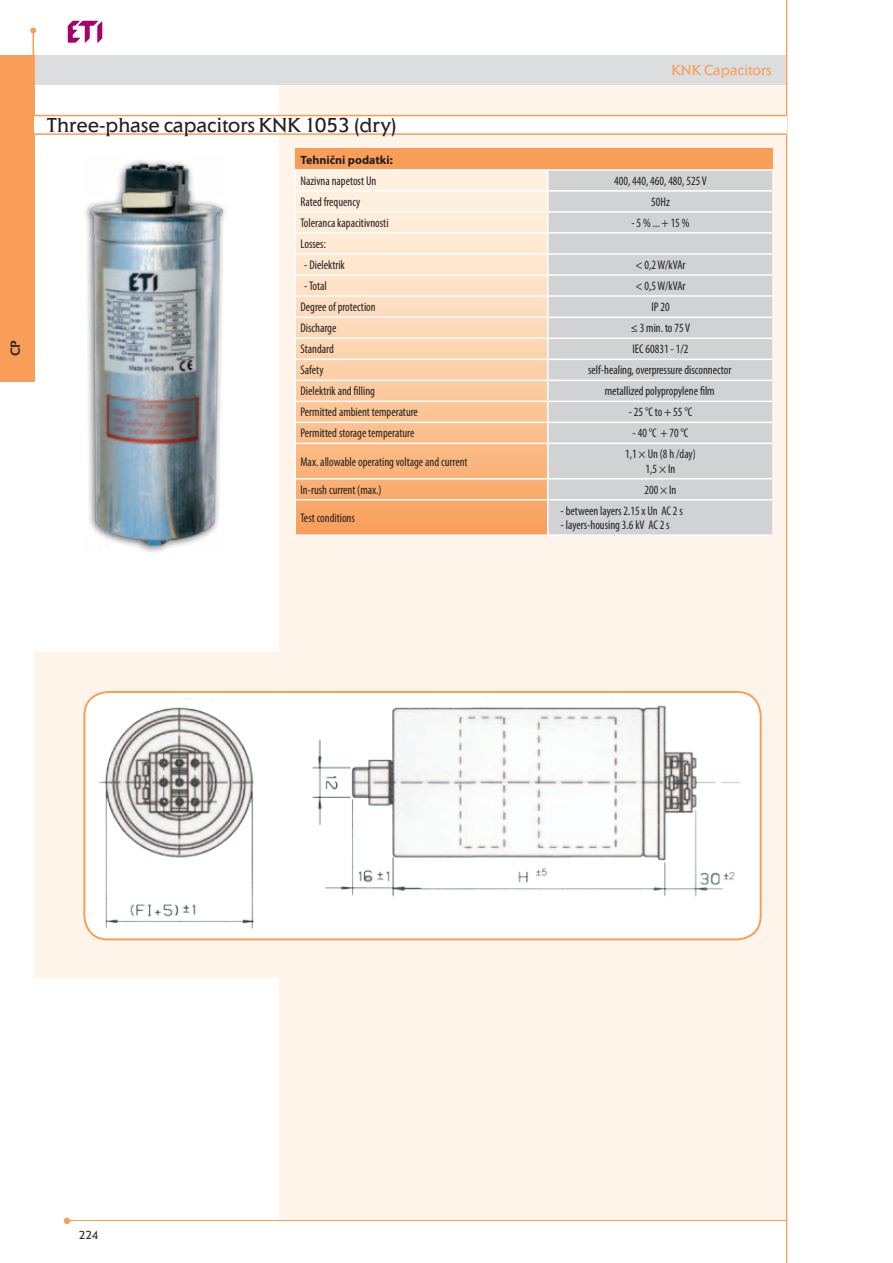
<style>
.page{position:relative;width:893px;height:1263px;background:#fff}
.page>*{position:absolute;margin:0;border:0;box-sizing:border-box;transform-origin:0 0}
.naslov{font:21px "Elan Itc TEE";color:#231f20}
.pomarancz_naglowek{font:15px "Elan Itc TEE";color:#f89e58}
.t1{font:500 13.5px "Elan SC Itc TEE";color:#231f20}
.zastosowanie{font:condensed 12.6px "Myriad Pro";color:#231f20;scale:.95 1}
.tabela_glava{font:700 12px "Myriad Pro";color:#231f20}
.t2{font:12px "Elan Itc TEE";color:#231f20}
</style>
<div class="page">
<div style="left:279px;top:85px;width:507px;height:1135px;background:#fef4ea"></div>
<svg style="left:68px;top:21px;width:34px;height:22px"></svg>
<div style="left:31px;top:55px;width:756px;height:30px;background:#dcdddf"></div>
<svg style="left:64px;top:1218px;width:6px;height:6px"></svg>
<div style="left:0;top:55px;width:34px;height:327px;background:#f89e58"></div>
<svg style="left:30px;top:28px;width:6px;height:27px"></svg>
<hr style="left:66px;top:1220px;width:721px;height:1px;background:#f89e58">
<hr style="left:786px;top:0;width:1px;height:1263px;background:#f89e58">
<div style="left:34px;top:653px;width:252px;height:325px;background:#fef4ea"></div>
<div style="left:84px;top:692px;width:677px;height:247px;background:#fff;border-radius:24px"></div>
<div style="left:83px;top:691px;width:679px;height:249px;border:2px solid #f89e58;border-radius:24px"></div>
<img style="left:99px;top:700px;width:640px;height:229px">
<img style="left:85px;top:160px;width:143px;height:392px">
<div style="left:295px;top:149px;width:478px;height:21px;background:#f89e58"></div>
<svg style="left:296px;top:186px;width:251px;height:348px"></svg>
<div style="left:548px;top:171px;width:224px;height:363px;background:#d1d2d4"></div>
<hr style="left:548px;top:169px;width:226px;height:2px;background:#fff">
<hr style="left:294px;top:190px;width:254px;height:2px;background:#fff">
<hr style="left:548px;top:190px;width:226px;height:2px;background:#fff">
<hr style="left:294px;top:211px;width:254px;height:2px;background:#fff">
<hr style="left:548px;top:211px;width:226px;height:2px;background:#fff">
<hr style="left:294px;top:232px;width:254px;height:2px;background:#fff">
<hr style="left:548px;top:232px;width:226px;height:2px;background:#fff">
<hr style="left:294px;top:253px;width:254px;height:2px;background:#fff">
<hr style="left:548px;top:253px;width:226px;height:2px;background:#fff">
<hr style="left:294px;top:274px;width:254px;height:2px;background:#fff">
<svg style="left:294px;top:171px;width:2px;height:124px"></svg>
<hr style="left:548px;top:274px;width:226px;height:2px;background:#fff">
<svg style="left:772px;top:171px;width:2px;height:124px"></svg>
<hr style="left:294px;top:295px;width:254px;height:2px;background:#fff">
<hr style="left:294px;top:297px;width:2px;height:20px;background:#fff">
<hr style="left:548px;top:295px;width:226px;height:2px;background:#fff">
<hr style="left:772px;top:297px;width:2px;height:20px;background:#fff">
<hr style="left:294px;top:317px;width:254px;height:1px;background:#fff">
<hr style="left:294px;top:318px;width:2px;height:20px;background:#fff">
<hr style="left:548px;top:317px;width:226px;height:1px;background:#fff">
<hr style="left:772px;top:318px;width:2px;height:20px;background:#fff">
<hr style="left:294px;top:338px;width:254px;height:1px;background:#fff">
<hr style="left:294px;top:339px;width:2px;height:20px;background:#fff">
<hr style="left:548px;top:338px;width:226px;height:1px;background:#fff">
<hr style="left:772px;top:339px;width:2px;height:20px;background:#fff">
<hr style="left:294px;top:359px;width:254px;height:1px;background:#fff">
<hr style="left:294px;top:360px;width:2px;height:20px;background:#fff">
<hr style="left:548px;top:359px;width:226px;height:1px;background:#fff">
<hr style="left:772px;top:360px;width:2px;height:20px;background:#fff">
<hr style="left:294px;top:380px;width:254px;height:1px;background:#fff">
<hr style="left:294px;top:381px;width:2px;height:20px;background:#fff">
<hr style="left:548px;top:380px;width:226px;height:1px;background:#fff">
<hr style="left:772px;top:381px;width:2px;height:20px;background:#fff">
<hr style="left:294px;top:401px;width:254px;height:1px;background:#fff">
<hr style="left:294px;top:402px;width:2px;height:20px;background:#fff">
<hr style="left:548px;top:401px;width:226px;height:1px;background:#fff">
<hr style="left:772px;top:402px;width:2px;height:20px;background:#fff">
<hr style="left:294px;top:422px;width:254px;height:1px;background:#fff">
<hr style="left:294px;top:423px;width:2px;height:20px;background:#fff">
<hr style="left:548px;top:422px;width:226px;height:1px;background:#fff">
<svg style="left:547px;top:171px;width:1px;height:271px"></svg>
<hr style="left:772px;top:423px;width:2px;height:20px;background:#fff">
<hr style="left:294px;top:443px;width:254px;height:1px;background:#fff">
<hr style="left:294px;top:444px;width:2px;height:34px;background:#fff">
<hr style="left:548px;top:443px;width:226px;height:1px;background:#fff">
<hr style="left:547px;top:444px;width:1px;height:34px;background:#fff">
<hr style="left:772px;top:444px;width:2px;height:34px;background:#fff">
<hr style="left:294px;top:478px;width:254px;height:1px;background:#fff">
<hr style="left:294px;top:479px;width:2px;height:20px;background:#fff">
<hr style="left:548px;top:478px;width:226px;height:1px;background:#fff">
<svg style="left:547px;top:480px;width:1px;height:19px"></svg>
<hr style="left:772px;top:479px;width:2px;height:20px;background:#fff">
<hr style="left:294px;top:499px;width:254px;height:1px;background:#fff">
<hr style="left:294px;top:500px;width:2px;height:34px;background:#fff">
<hr style="left:548px;top:499px;width:226px;height:1px;background:#fff">
<hr style="left:547px;top:500px;width:1px;height:34px;background:#fff">
<hr style="left:772px;top:500px;width:2px;height:34px;background:#fff">
<hr style="left:294px;top:534px;width:254px;height:2px;background:#fff">
<hr style="left:548px;top:534px;width:226px;height:2px;background:#fff">
<hr style="left:294px;top:169px;width:254px;height:2px;background:#fff">
<div style="left:34px;top:116px;width:753px;height:18px;background:#fff"></div>
<hr style="left:34px;top:115px;width:753px;height:1px;background:#f89e58">
<hr style="left:34px;top:133px;width:753px;height:2px;background:#f89e58">
<p class="t1" style="left:7px;top:356px;width:17px;rotate:-90deg">CP</p>
<p class="pomarancz_naglowek" style="left:671px;top:61px;width:102px">KNK Capacitors</p>
<p class="naslov" style="left:47px;top:112px;width:352px">Three-phase capacitors KNK 1053 (dry)</p>
<p class="tabela_glava" style="left:300px;top:152px;width:94px">Tehnični podatki:</p>
<p class="zastosowanie" style="left:300px;top:173px;width:81px">Nazivna napetost Un</p>
<p class="zastosowanie" style="left:300px;top:194px;width:65px">Rated frequency</p>
<p class="zastosowanie" style="left:300px;top:215px;width:94px">Toleranca kapacitivnosti</p>
<p class="zastosowanie" style="left:300px;top:236px;width:28px">Losses:</p>
<p class="zastosowanie" style="left:304px;top:257px;width:44px">- Dielektrik</p>
<p class="zastosowanie" style="left:304px;top:278px;width:25px">- Total</p>
<p class="zastosowanie" style="left:300px;top:299px;width:81px">Degree of protection</p>
<p class="zastosowanie" style="left:300px;top:321px;width:39px">Discharge</p>
<p class="zastosowanie" style="left:300px;top:342px;width:37px">Standard</p>
<p class="zastosowanie" style="left:300px;top:363px;width:26px">Safety</p>
<p class="zastosowanie" style="left:588px;top:363px;width:152px">self-healing, overpressure disconnector</p>
<p class="zastosowanie" style="left:300px;top:384px;width:80px">Dielektrik and filling</p>
<p class="zastosowanie" style="left:605px;top:384px;width:117px">metallized polypropylene film</p>
<p class="zastosowanie" style="left:300px;top:405px;width:125px">Permitted ambient temperature</p>
<p class="zastosowanie" style="left:300px;top:426px;width:121px">Permitted storage temperature</p>
<p class="zastosowanie" style="left:300px;top:454px;width:177px">Max. allowable operating voltage and current</p>
<p class="zastosowanie" style="left:300px;top:482px;width:87px">In-rush current (max.)</p>
<p class="zastosowanie" style="left:300px;top:510px;width:59px">Test conditions</p>
<p class="zastosowanie" style="left:614px;top:173px;width:99px">400, 440, 460, 480, 525 V</p>
<p class="zastosowanie" style="left:651px;top:194px;width:21px">50Hz</p>
<p class="zastosowanie" style="left:631px;top:215px;width:63px">- 5 % ... + 15 %</p>
<p class="zastosowanie" style="left:635px;top:257px;width:54px">&lt; 0,2 W/kVAr</p>
<p class="zastosowanie" style="left:635px;top:278px;width:54px">&lt; 0,5 W/kVAr</p>
<p class="zastosowanie" style="left:651px;top:299px;width:21px">IP 20</p>
<p class="zastosowanie" style="left:631px;top:321px;width:64px">≤ 3 min. to 75 V</p>
<p class="zastosowanie" style="left:633px;top:342px;width:60px">IEC 60831 - 1/2</p>
<p class="zastosowanie" style="left:629px;top:405px;width:68px">- 25 °C to + 55 °C</p>
<p class="zastosowanie" style="left:632px;top:426px;width:60px">- 40 °C + 70 °C</p>
<p class="zastosowanie" style="left:625px;top:447px;width:76px">1,1 × Un (8 h /day)</p>
<p class="zastosowanie" style="left:646px;top:461px;width:33px">1,5 × In</p>
<p class="zastosowanie" style="left:644px;top:482px;width:35px">200 × In</p>
<p class="zastosowanie" style="left:561px;top:503px;width:130px">- between layers 2.15 x Un AC 2 s</p>
<p class="zastosowanie" style="left:561px;top:517px;width:116px">- layers-housing 3.6 kV AC 2 s</p>
<p class="t2" style="left:79px;top:1228px;width:21px">224</p>
</div>
